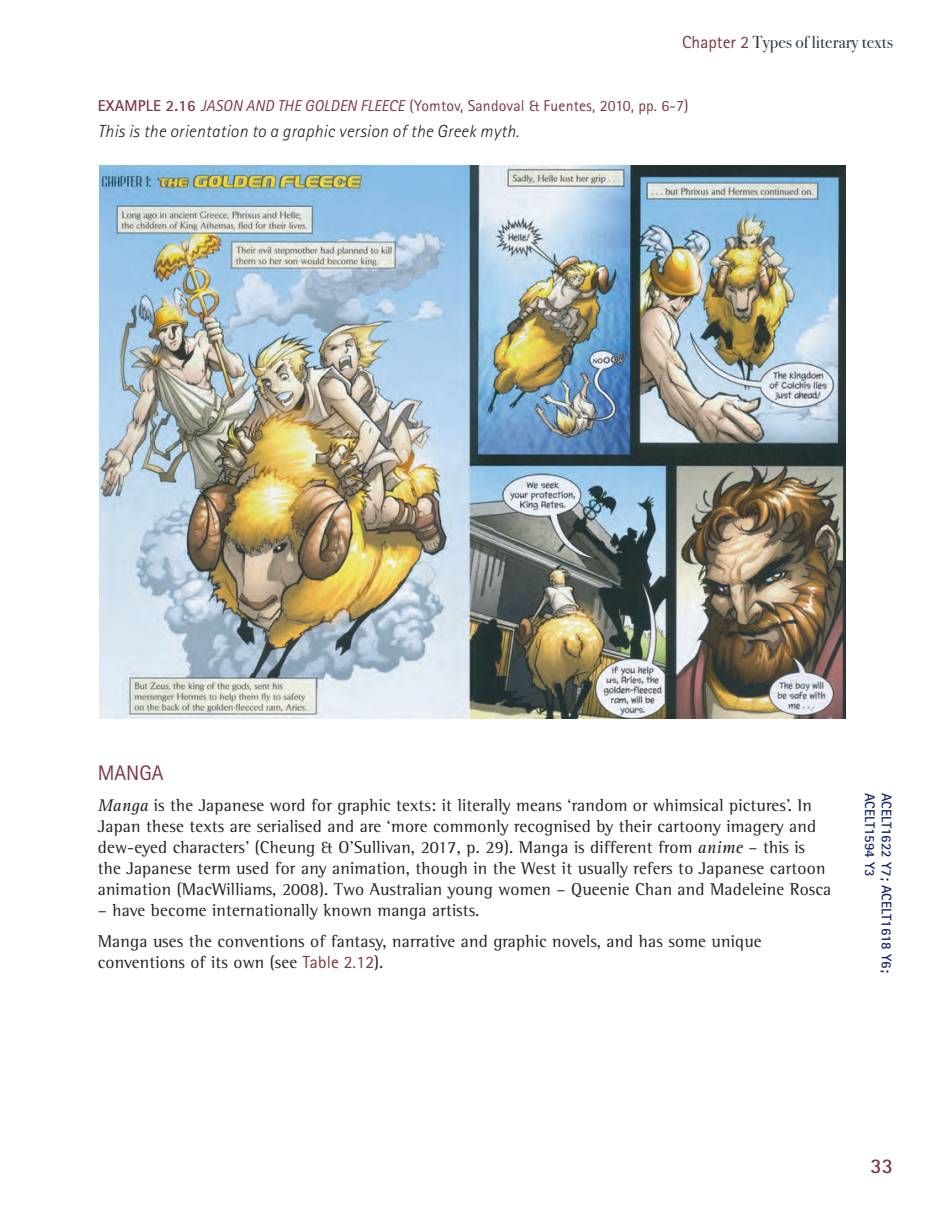
<style>
.page{position:relative;width:940px;height:1213px;background:#fff}
.page>*{position:absolute;margin:0;border:0;box-sizing:border-box;transform-origin:0 0}
.t1{font:21px "Rotis Sans Serif";color:#7e3544}
.t2{font:700 21px "Rotis Sans Serif";color:#7e3544}
.t3{font:17.5px/21px "Rotis Semi Serif";letter-spacing:.01em;color:#231f20}
.t4{font:italic 300 17.5px "Rotis Sans Serif";letter-spacing:.02em;color:#231f20}
.t5{font:17.5px "Bodoni Svty Two OSITCTT";color:#2b3a45}
.t6{font:15.75px "Rotis Sans Serif";letter-spacing:.01em;color:#7e3544}
.t7{font:700 14px "Rotis Sans Serif";color:#16206d}
.s1{font-family:"Rotis Sans Serif";color:#7e3544}
.s2{font-weight:700}
.s3{font-style:italic}
.s4{font-family:"Rotis Serif";font-style:italic}
</style>
<div class="page">
<img style="left:99px;top:165px;width:746px;height:553px">
<p class="t5" style="left:682px;top:32px;width:212px"><span class="s1">Chapter 2</span> Types of literary texts</p>
<p class="t6" style="left:98px;top:96px;width:592px"><span class="s2">EXAMPLE 2.16</span> <span class="s3">JASON AND THE GOLDEN FLEECE</span> (Yomtov, Sandoval &amp; Fuentes, 2010, pp. 6-7)</p>
<p class="t4" style="left:98px;top:121px;width:423px">This is the orientation to a graphic version of the Greek myth.</p>
<p class="t1" style="left:98px;top:761px;width:67px">MANGA</p>
<p class="t3" style="left:98px;top:795px;width:735px"><span class="s4">Manga</span> is the Japanese word for graphic texts: it literally means ‘random or whimsical pictures’. In Japan these texts are serialised and are ‘more commonly recognised by their cartoony imagery and dew-eyed characters’ (Cheung &amp; O’Sullivan, 2017, p. 29). Manga is different from <span class="s4">anime</span> – this is the Japanese term used for any animation, though in the West it usually refers to Japanese cartoon animation (MacWilliams, 2008). Two Australian young women – Queenie Chan and Madeleine Rosca</p>
<p class="t3" style="left:98px;top:895px;width:665px;line-height:31px">– have become internationally known manga artists.<br>Manga uses the conventions of fantasy, narrative and graphic novels, and has some unique</p>
<p class="t3" style="left:98px;top:952px;width:287px">conventions of its own (see <span class="s1">Table 2.12</span>).</p>
<p class="t7" style="left:878px;top:792px;width:86px;rotate:90deg">ACELT1594 Y3</p>
<p class="t7" style="left:895px;top:792px;width:181px;rotate:90deg">ACELT1622 Y7; ACELT1618 Y6;</p>
<p class="t2" style="left:870px;top:1152px;width:24px">33</p>
</div>
